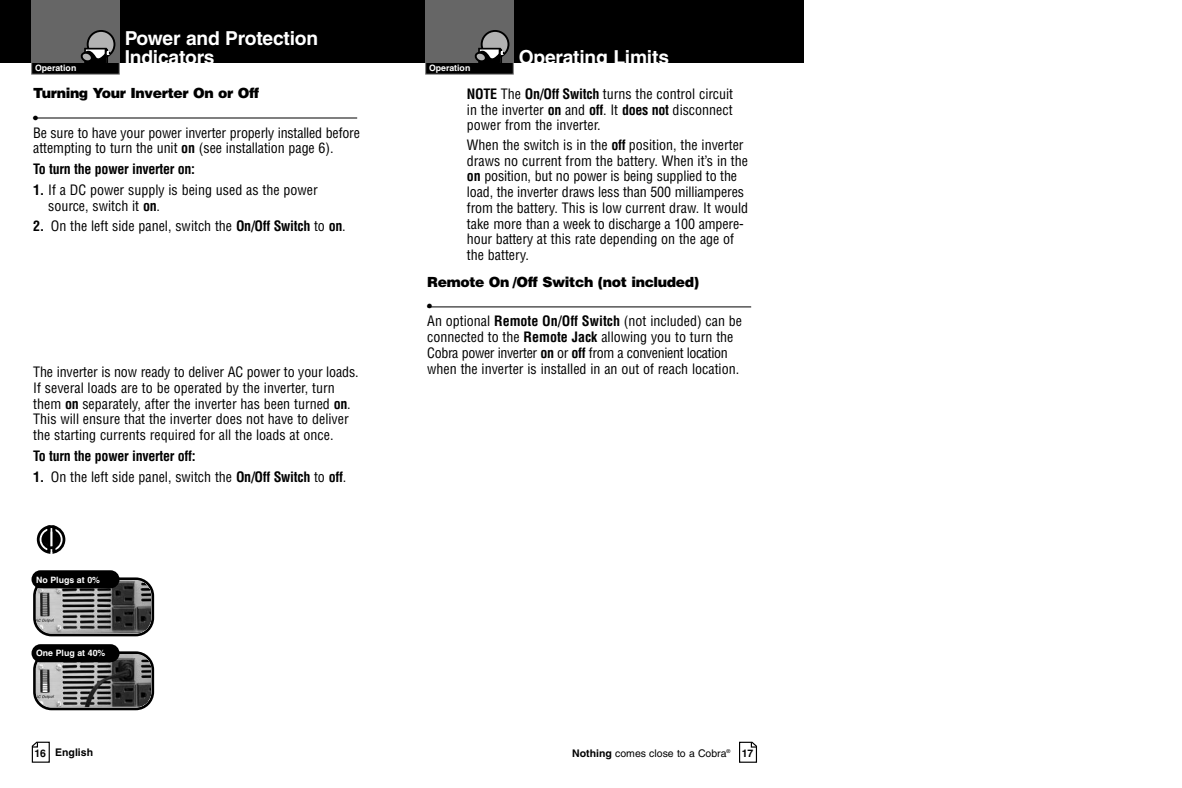
<style>
.page{position:relative;width:1182px;height:788px;background:#fff}
.page>*{position:absolute;margin:0;border:0;box-sizing:border-box;transform-origin:0 0}
.t1{font:700 19.25px/18.4px "Helvetica";letter-spacing:-.01em;color:#fff}
.t2{font:condensed 14px/15.8px "Helvetica";color:#000}
.t3{font:900 14px "Helvetica";letter-spacing:-.025em;color:#000}
.t4{font:700 condensed 14px "Helvetica";letter-spacing:-.02em;color:#000}
.t5{font:700 14px "Helvetica";color:#000}
.t6{font:10.5px "Helvetica";color:#000}
.t7{font:700 10.5px "Helvetica";color:#000}
.t8{font:700 8.75px "Helvetica";color:#fff}
.t9{font:5.25px "Helvetica";color:#000}
.s1{font-weight:700}
.s2{font-weight:700;font-stretch:normal}
</style>
<div class="page">
<svg style="left:739px;top:741px;width:18px;height:21px"></svg>
<svg style="left:32px;top:741px;width:18px;height:21px"></svg>
<div style="left:0;top:0;width:394px;height:63px;background:#000"></div>
<div style="left:32px;top:62px;width:87px;height:12px;background:#000"></div>
<div style="left:31px;top:61px;width:89px;height:14px;border:1px solid #666"></div>
<div style="left:31px;top:0;width:89px;height:63px;background:#666"></div>
<div style="left:88px;top:31px;width:26px;height:27px;background:#b2b2b2;border-radius:50%"></div>
<div style="left:87px;top:30px;width:28px;height:29px;border:2px solid #000;border-radius:50%"></div>
<svg style="left:80px;top:47px;width:30px;height:16px"></svg>
<div style="left:394px;top:0;width:409px;height:63px;background:#000"></div>
<div style="left:426px;top:62px;width:87px;height:12px;background:#000"></div>
<div style="left:425px;top:61px;width:88px;height:14px;border:1px solid #666"></div>
<div style="left:425px;top:0;width:88px;height:63px;background:#666"></div>
<div style="left:481px;top:31px;width:27px;height:27px;background:#b2b2b2;border-radius:50%"></div>
<div style="left:480px;top:30px;width:29px;height:29px;border:2px solid #000;border-radius:50%"></div>
<svg style="left:474px;top:47px;width:30px;height:16px"></svg>
<hr style="left:33px;top:117px;width:324px;height:1px;background:#000">
<hr style="left:427px;top:306px;width:324px;height:1px;background:#000">
<svg style="left:33px;top:577px;width:121px;height:59px;background:#6c6c6c"></svg>
<div style="left:32px;top:570px;width:87px;height:18px;background:#000;border-radius:9px"></div>
<svg style="left:33px;top:651px;width:121px;height:59px;background:#6c6c6c"></svg>
<div style="left:32px;top:644px;width:87px;height:18px;background:#000;border-radius:9px"></div>
<svg style="left:36px;top:525px;width:30px;height:29px"></svg>
<p class="t8" style="left:35px;top:65px;width:43px">Operation</p>
<h1 class="t1" style="left:125px;top:31px;width:195px">Power and Protection<br>Indicators</h1>
<p class="t3" style="left:33px;top:88px;width:227px">Turning Your Inverter On or Off</p>
<p class="t5" style="left:33px;top:112px;width:6px">•</p>
<p class="t2" style="left:33px;top:126px;width:328px">Be sure to have your power inverter properly installed before attempting to turn the unit <span class="s1">on</span> (see installation page 6).</p>
<p class="t4" style="left:33px;top:163px;width:163px">To turn the power inverter on:</p>
<p class="t2" style="left:48px;top:183px;width:271px;text-indent:-15px"><span class="s1">1.</span> If a DC power supply is being used as the power source, switch it <span class="s1">on</span>.</p>
<p class="t2" style="left:33px;top:219px;width:314px"><span class="s1">2.</span> On the left side panel, switch the <span class="s1">On/Off Switch</span> to <span class="s1">on</span>.</p>
<p class="t2" style="left:33px;top:365px;width:327px">The inverter is now ready to deliver AC power to your loads.<br>If several loads are to be operated by the inverter, turn them <span class="s1">on</span> separately, after the inverter has been turned <span class="s1">on</span>.<br>This will ensure that the inverter does not have to deliver the starting currents required for all the loads at once.</p>
<p class="t4" style="left:33px;top:450px;width:164px">To turn the power inverter off:</p>
<p class="t2" style="left:33px;top:470px;width:314px"><span class="s1">1.</span> On the left side panel, switch the <span class="s1">On/Off Switch</span> to <span class="s1">off</span>.</p>
<p class="t8" style="left:36px;top:576px;width:65px">No Plugs at 0%</p>
<p class="t8" style="left:36px;top:650px;width:71px">One Plug at 40%</p>
<p class="t7" style="left:34px;top:748px;width:60px">16 English</p>
<p class="t8" style="left:429px;top:65px;width:43px">Operation</p>
<h1 class="t1" style="left:518px;top:49px;width:152px">Operating Limits</h1>
<p class="t2" style="left:467px;top:87px;width:268px;text-align:justify"><span class="s1">NOTE</span> The <span class="s1">On/Off Switch</span> turns the control circuit in the inverter <span class="s1">on</span> and <span class="s1">off</span>. It <span class="s1">does not</span> disconnect power from the inverter.</p>
<p class="t2" style="left:467px;top:138px;width:283px">When the switch is in the <span class="s1">off</span> position, the inverter draws no current from the battery. When it’s in the <span class="s1">on</span> position, but no power is being supplied to the load, the inverter draws less than 500 milliamperes from the battery. This is low current draw. It would take more than a week to discharge a 100 ampere&shy;hour battery at this rate depending on the age of the battery.</p>
<p class="t3" style="left:427px;top:277px;width:273px">Remote On /Off Switch (not included)</p>
<p class="t2" style="left:427px;top:299px;width:316px"><span class="s2">•<br></span>An optional <span class="s1">Remote On/Off Switch</span> (not included) can be connected to the <span class="s1">Remote Jack</span> allowing you to turn the Cobra power inverter <span class="s1">on</span> or <span class="s1">off</span> from a convenient location when the inverter is installed in an out of reach location.</p>
<p class="t6" style="left:572px;top:749px;width:156px"><span class="s1">Nothing</span> comes close to a Cobra</p>
<p class="t7" style="left:741px;top:749px;width:13px">17</p>
<p class="t9" style="left:726px;top:749px;width:5px">®</p>
</div>
